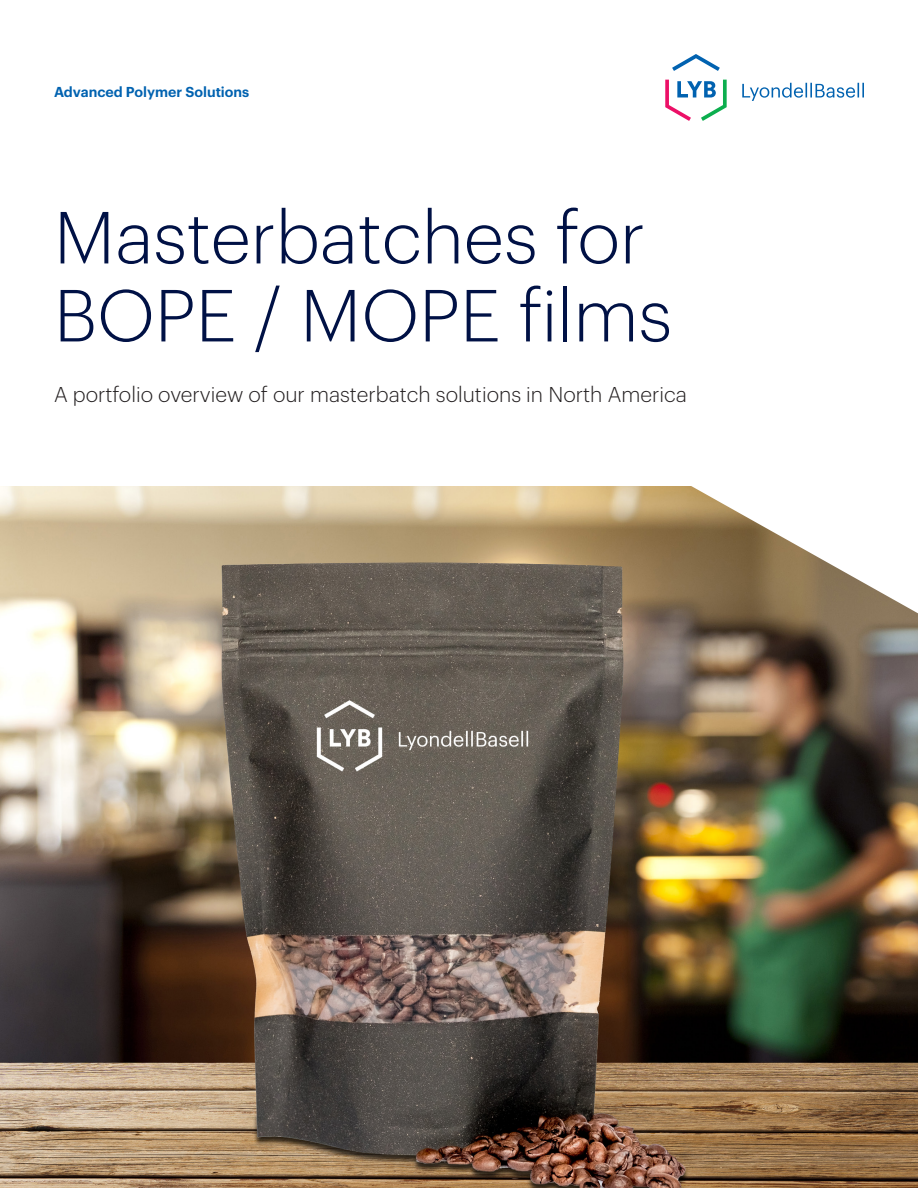
<style>
.page{position:relative;width:918px;height:1188px;background:#fff}
.page>*{position:absolute;margin:0;border:0;box-sizing:border-box;transform-origin:0 0}
.Heading_2{font:300 72px/78px "Graphik";color:#001145}
.Intro_text{font:300 21px "Graphik";color:#231f20}
.Business_Product_name{font:600 14.1px "Graphik";color:#0162b0}
</style>
<div class="page">
<img style="left:0;top:486px;width:918px;height:702px">
<svg style="left:742px;top:83px;width:122px;height:18px"></svg>
<svg style="left:672px;top:54px;width:48px;height:17px"></svg>
<svg style="left:665px;top:80px;width:62px;height:41px"></svg>
<svg style="left:688px;top:486px;width:230px;height:127px"></svg>
<p class="Business_Product_name" style="left:54px;top:81px;width:197px">Advanced Polymer Solutions</p>
<p class="Heading_2" style="left:54px;top:193px;width:620px">Masterbatches for<br>BOPE / MOPE films</p>
<p class="Intro_text" style="left:54px;top:379px;width:634px">A portfolio overview of our masterbatch solutions in North America</p>
</div>
